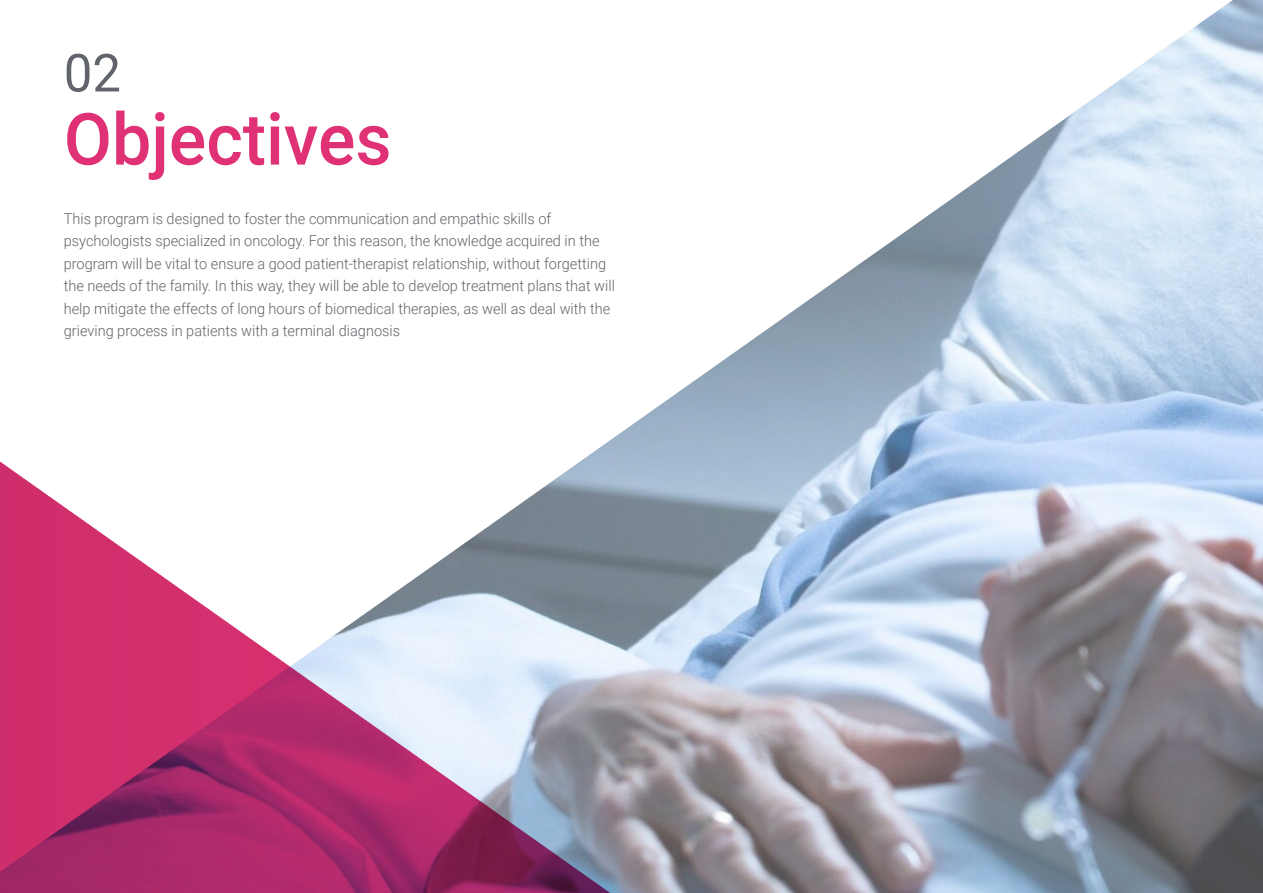
<style>
.page{position:relative;width:1263px;height:893px;background:#fff}
.page>*{position:absolute;margin:0;border:0;box-sizing:border-box;transform-origin:0 0}
.t1{font:500 72px "Roboto";color:#df3174}
.t2{font:52.5px "Roboto";color:#61646a}
.t3{font:300 15px/22.5px "Roboto";color:#61646a}
</style>
<div class="page">
<img style="left:602px;top:0;width:661px;height:893px">
<svg style="left:0;top:446px;width:640px;height:447px"></svg>
<h2 class="t2" style="left:64px;top:36px;width:59px">02</h2>
<h1 class="t1" style="left:64px;top:89px;width:329px">Objectives</h1>
<p class="t3" style="left:64px;top:207px;width:553px">This program is designed to foster the communication and empathic skills of psychologists specialized in oncology. For this reason, the knowledge acquired in the program will be vital to ensure a good patient-therapist relationship, without forgetting the needs of the family. In this way, they will be able to develop treatment plans that will help mitigate the effects of long hours of biomedical therapies, as well as deal with the grieving process in patients with a terminal diagnosis</p>
</div>
